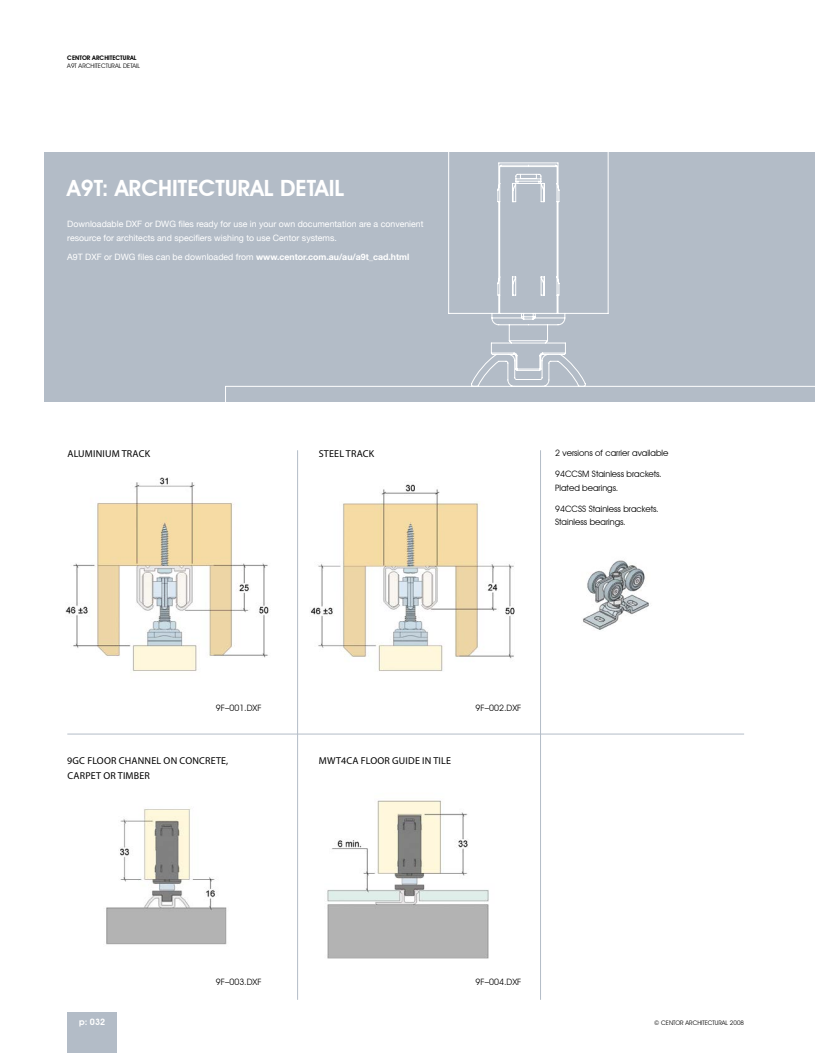
<style>
.page{position:relative;width:815px;height:1053px;background:#fff}
.page>*{position:absolute;margin:0;border:0;box-sizing:border-box;transform-origin:0 0}
.t1{font:600 22.38px "Avant Garde IT Cby BT";color:#fff}
.t2{font:10px/15px "Myriad Pro";letter-spacing:.02em;color:#000}
.t3{font:8.75px/13.8px "Helvetica Neue";color:#fff}
.t4{font:8.75px/13.8px "Avant Garde IT Cby BT";color:#000}
.t5{font:600 8.75px "Avant Garde IT Cby BT";color:#fff}
.t6{font:6.25px "Avant Garde IT Cby BT";color:#000}
.t7{font:600 6.25px "Avant Garde IT Cby BT";color:#000}
.s1{font-weight:700}
</style>
<div class="page">
<div style="left:67px;top:1011px;width:50px;height:41px;background:#b3bcc7"></div>
<div style="left:44px;top:152px;width:771px;height:249px;background:#b3bcc7"></div>
<svg style="left:225px;top:152px;width:590px;height:250px"></svg>
<svg style="left:448px;top:163px;width:161px;height:224px"></svg>
<img style="left:310px;top:484px;width:205px;height:187px">
<img style="left:583px;top:560px;width:66px;height:71px">
<img style="left:65px;top:477px;width:204px;height:195px">
<img style="left:106px;top:809px;width:121px;height:136px">
<img style="left:327px;top:800px;width:162px;height:159px">
<hr style="left:297px;top:450px;width:1px;height:549px;background:#b3bcc7">
<hr style="left:540px;top:450px;width:1px;height:549px;background:#b3bcc7">
<hr style="left:67px;top:733px;width:677px;height:1px;background:#b3bcc7">
<p class="t7" style="left:67px;top:54px;width:71px">CENTOR ARCHITECTURAL</p>
<p class="t6" style="left:67px;top:62px;width:74px">A9T ARCHITECTURAL DETAIL</p>
<h1 class="t1" style="left:67px;top:175px;width:279px">A9T: ARCHITECTURAL DETAIL</h1>
<p class="t3" style="left:67px;top:218px;width:358px">Downloadable DXF or DWG files ready for use in your own documentation are a convenient resource for architects and specifiers wishing to use Centor systems.</p>
<p class="t3" style="left:67px;top:251px;width:344px">A9T DXF or DWG files can be downloaded from <span class="s1">www.centor.com.au/au/a9t_cad.html</span></p>
<p class="t2" style="left:67px;top:446px;width:84px">ALUMINIUM TRACK</p>
<p class="t2" style="left:319px;top:446px;width:57px">STEEL TRACK</p>
<p class="t4" style="left:555px;top:446px;width:115px">2 versions of carrier available</p>
<p class="t4" style="left:555px;top:467px;width:108px">94CCSM Stainless brackets.<br>Plated bearings.</p>
<p class="t4" style="left:555px;top:501px;width:105px">94CCSS Stainless brackets.<br>Stainless bearings.</p>
<p class="t4" style="left:216px;top:701px;width:47px">9F–001.DXF</p>
<p class="t2" style="left:67px;top:753px;width:162px">9GC FLOOR CHANNEL ON CONCRETE,<br>CARPET OR TIMBER</p>
<p class="t2" style="left:319px;top:753px;width:134px">MWT4CA FLOOR GUIDE IN TILE</p>
<p class="t4" style="left:476px;top:701px;width:47px">9F–002.DXF</p>
<p class="t5" style="left:79px;top:1016px;width:28px">p: 032</p>
<p class="t4" style="left:216px;top:975px;width:47px">9F–003.DXF</p>
<p class="t4" style="left:476px;top:975px;width:47px">9F–004.DXF</p>
<p class="t6" style="left:654px;top:1018px;width:91px">© CENTOR ARCHITECTURAL 2008</p>
</div>
